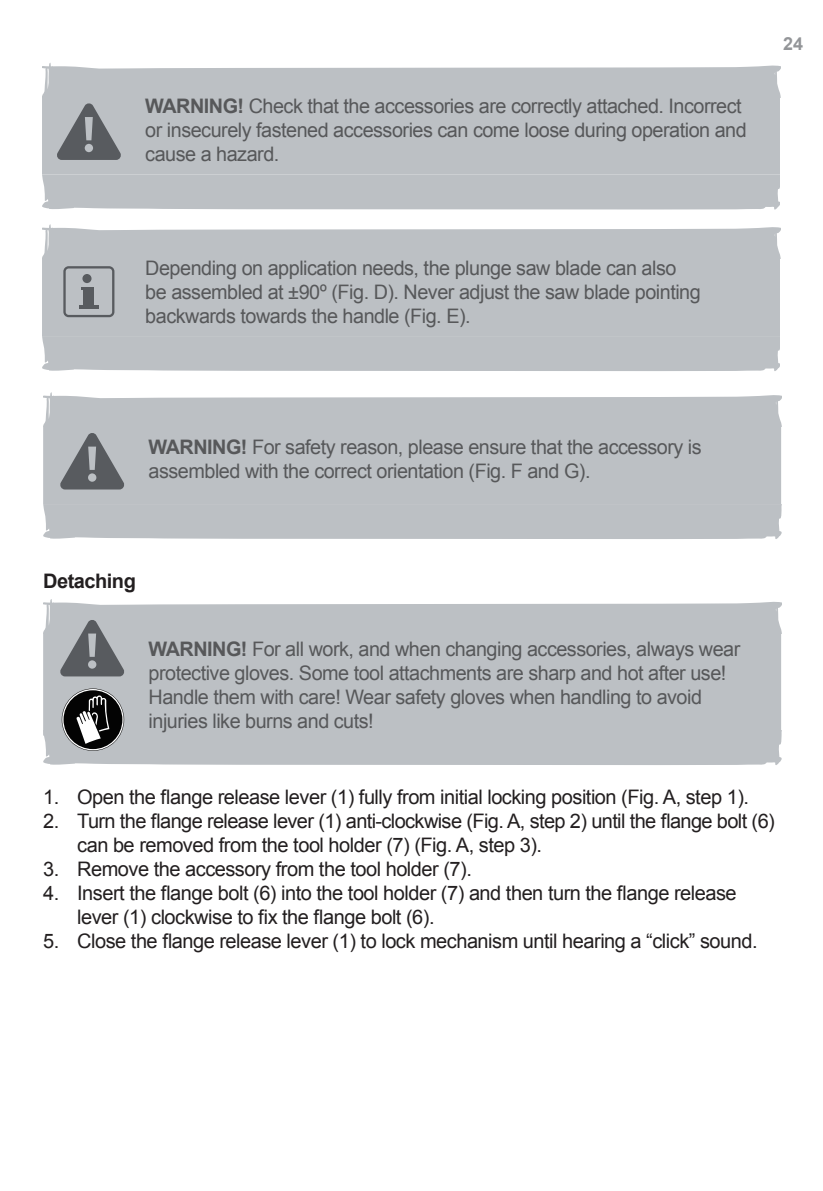
<style>
.page{position:relative;width:823px;height:1191px;background:#fff}
.page>*{position:absolute;margin:0;border:0;box-sizing:border-box;transform-origin:0 0}
.t1{font:20px/24px "Arial";letter-spacing:-.025em;color:#57585a}
.t2{font:20px/24px "Arial";letter-spacing:-.025em;color:#231f20}
.t3{font:700 20px "Arial";letter-spacing:-.025em;color:#231f20}
.t4{font:700 18px "Arial";color:#939598}
.s1{font-weight:700}
</style>
<div class="page">
<div style="left:43px;top:489px;width:737px;height:15px;background:#bcc0c4"></div>
<div style="left:43px;top:504px;width:737px;height:35px;background:#bcc0c4"></div>
<div style="left:43px;top:676px;width:737px;height:12px;background:#bcc0c4"></div>
<svg style="left:43px;top:392px;width:737px;height:97px;background:#bdc0c4"></svg>
<svg style="left:43px;top:599px;width:737px;height:77px;background:#bdc0c4"></svg>
<div style="left:43px;top:688px;width:737px;height:77px;background:#bcc0c4"></div>
<div style="left:42px;top:97px;width:737px;height:77px;background:#bcc0c4"></div>
<svg style="left:42px;top:63px;width:737px;height:34px;background:#c5c8cc"></svg>
<div style="left:42px;top:174px;width:737px;height:35px;background:#bcc0c4"></div>
<div style="left:42px;top:259px;width:737px;height:77px;background:#bcc0c4"></div>
<svg style="left:42px;top:224px;width:737px;height:35px;background:#c6c9cd"></svg>
<div style="left:42px;top:336px;width:737px;height:35px;background:#bcc0c4"></div>
<svg style="left:56px;top:103px;width:66px;height:57px;background:#888c90"></svg>
<svg style="left:63px;top:266px;width:51px;height:51px;background:#a6aaae"></svg>
<div style="left:84px;top:287px;width:10px;height:19px;background:#585b5f"></div>
<hr style="left:79px;top:305px;width:19px;height:4px;background:#585b5f">
<p class="t1" style="left:145px;top:95px;width:602px"><span class="s1">WARNING!</span> Check that the accessories are correctly attached. Incorrect or insecurely fastened accessories can come loose during operation and cause a hazard.</p>
<p class="t4" style="left:782px;top:32px;width:22px">24</p>
<p class="t1" style="left:145px;top:256px;width:532px">Depending on application needs, the plunge saw blade can also</p>
<p class="t1" style="left:145px;top:280px;width:556px">be assembled at ±90º (Fig. D). Never adjust the saw blade pointing</p>
<p class="t1" style="left:145px;top:304px;width:327px">backwards towards the handle (Fig. E).</p>
<p class="t1" style="left:148px;top:435px;width:554px"><span class="s1">WARNING!</span> For safety reason, please ensure that the accessory is</p>
<p class="t1" style="left:148px;top:459px;width:443px">assembled with the correct orientation (Fig. F and G).</p>
<p class="t3" style="left:43px;top:568px;width:94px">Detaching</p>
<p class="t1" style="left:148px;top:637px;width:593px"><span class="s1">WARNING!</span> For all work, and when changing accessories, always wear protective gloves. Some tool attachments are sharp and hot after use!</p>
<p class="t1" style="left:148px;top:685px;width:554px">Handle them with care! Wear safety gloves when handling to avoid</p>
<p class="t1" style="left:148px;top:709px;width:226px">injuries like burns and cuts!</p>
<p class="t2" style="left:43px;top:785px;width:707px">1. Open the flange release lever (1) fully from initial locking position (Fig. A, step 1).</p>
<p class="t2" style="left:77px;top:809px;width:698px;text-indent:-34px">2. Turn the flange release lever (1) anti-clockwise (Fig. A, step 2) until the flange bolt (6) can be removed from the tool holder (7) (Fig. A, step 3).</p>
<p class="t2" style="left:43px;top:857px;width:430px">3. Remove the accessory from the tool holder (7).</p>
<p class="t2" style="left:77px;top:881px;width:660px;text-indent:-34px">4. Insert the flange bolt (6) into the tool holder (7) and then turn the flange release lever (1) clockwise to fix the flange bolt (6).</p>
<p class="t2" style="left:43px;top:929px;width:715px">5. Close the flange release lever (1) to lock mechanism until hearing a “click” sound.</p>
</div>
